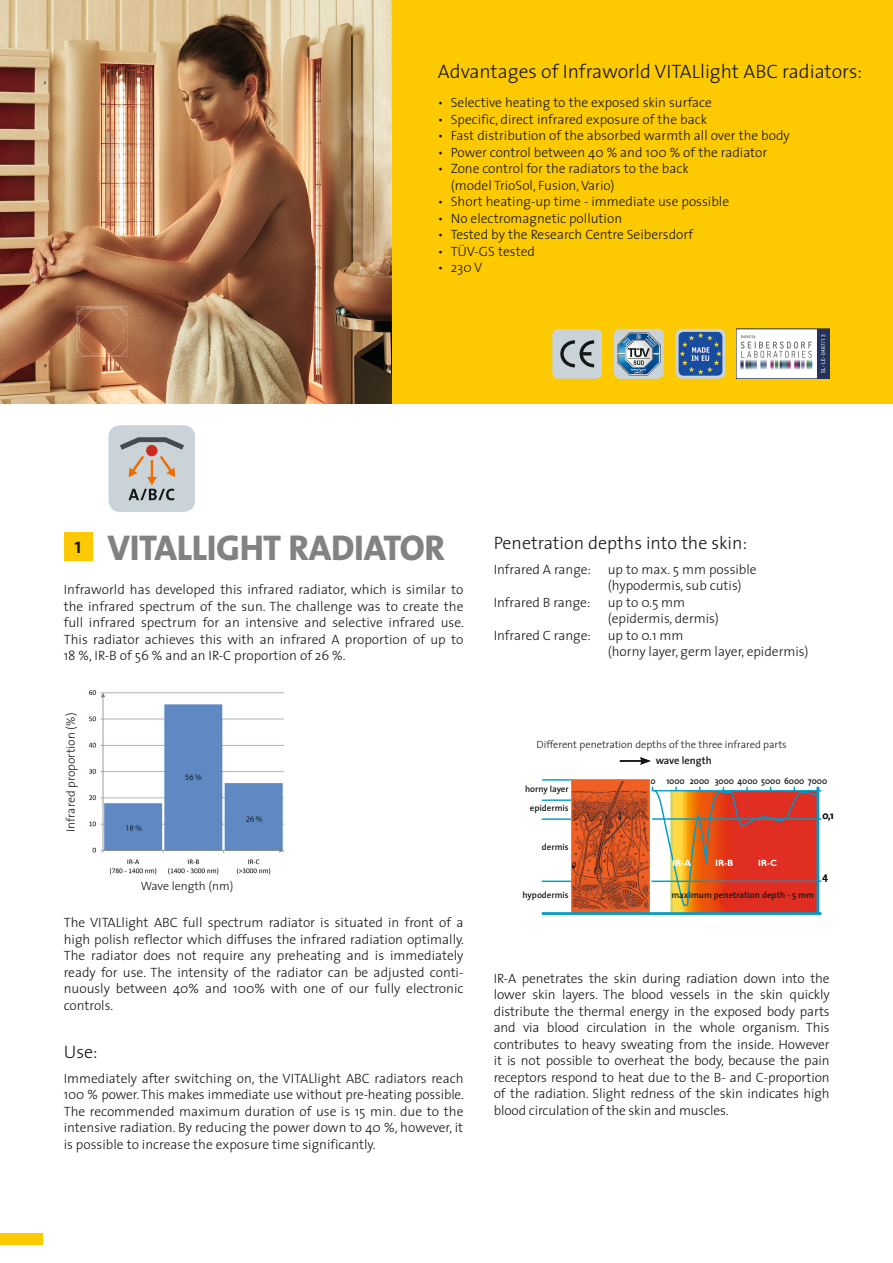
<style>
.page{position:relative;width:893px;height:1263px;background:#fff}
.page>*{position:absolute;margin:0;border:0;box-sizing:border-box;transform-origin:0 0}
.t1{font:800 36px "The Sans";letter-spacing:-.01em;color:#818281}
.t2{font:300 19.5px "The Sans";color:#151616}
.t3{font:300 18px "The Sans";color:#151616}
.t4{font:300 13.5px/16.5px "The Sans";color:#151616;text-align:justify}
.t5{font:300 12px "The Sans";color:#151616}
.t6{font:300 10.5px "The Sans";color:#151616}
.t7{font:600 10.5px "The Sans";color:#151616}
.t8{font:600 10.5px "The Sans";color:#151616;scale:.95 1}
.t9{font:600 9px/19.5px "The Sans";color:#151616;text-align:center}
.t10{font:600 9px "The Sans";color:#151616;scale:.95 1}
.t11{font:condensed 5.55px "Helvetica Neue LT Com";letter-spacing:.1em;color:#fff}
.t12{font:condensed 4.35px "Helvetica Neue LT Com";color:#5a6062}
</style>
<div class="page">
<div style="left:391px;top:0;width:502px;height:404px;background:#fdc900"></div>
<img style="left:541px;top:760px;width:281px;height:156px">
<img style="left:88px;top:690px;width:196px;height:185px">
<img style="left:0;top:0;width:392px;height:404px">
<img style="left:77px;top:306px;width:50px;height:51px">
<img style="left:126px;top:317px;width:1px;height:30px">
<img style="left:87px;top:353px;width:30px;height:1px">
<img style="left:87px;top:307px;width:36px;height:2px">
<img style="left:78px;top:307px;width:9px;height:48px">
<svg style="left:117px;top:346px;width:9px;height:10px"></svg>
<img style="left:79px;top:309px;width:46px;height:24px">
<img style="left:80px;top:310px;width:43px;height:43px">
<div style="left:736px;top:329px;width:94px;height:50px;background:#fff"></div>
<svg style="left:741px;top:342px;width:71px;height:16px"></svg>
<img style="left:740px;top:359px;width:73px;height:11px">
<div style="left:818px;top:329px;width:12px;height:50px;background:#25325b"></div>
<svg style="left:552px;top:329px;width:50px;height:50px;background:#b5bcbc"></svg>
<div style="left:675px;top:329px;width:50px;height:50px;background:linear-gradient(to right,#c4ced5,#c3cfd6);border-radius:7px"></div>
<img style="left:678px;top:332px;width:44px;height:44px">
<svg style="left:108px;top:425px;width:87px;height:87px;background:#c0c5c6"></svg>
<div style="left:146px;top:445px;width:11px;height:11px;background:#cb2b1e;border-radius:50%"></div>
<svg style="left:614px;top:329px;width:50px;height:50px;background:#92a9b8"></svg>
<hr style="left:620px;top:760px;width:22px;height:2px;background:#151616">
<svg style="left:640px;top:757px;width:11px;height:8px"></svg>
<div style="left:64px;top:531px;width:29px;height:29px;background:#fdc900"></div>
<div style="left:0;top:1233px;width:42px;height:12px;background:#fdc900"></div>
<h2 class="t2" style="left:438px;top:55px;width:426px">Advantages of Infraworld VITALlight ABC radiators:</h2>
<p class="t4" style="left:438px;top:94px;width:275px">• Selective heating to the exposed skin surface</p>
<p class="t4" style="left:438px;top:111px;width:271px">• Specific, direct infrared exposure of the back</p>
<p class="t4" style="left:438px;top:127px;width:353px">• Fast distribution of the absorbed warmth all over the body</p>
<p class="t4" style="left:438px;top:144px;width:331px">• Power control between 40 % and 100 % of the radiator</p>
<p class="t4" style="left:451px;top:160px;width:239px;text-indent:-13px">• Zone control for the radiators to the back (model TrioSol, Fusion, Vario)</p>
<p class="t4" style="left:438px;top:193px;width:293px">• Short heating-up time - immediate use possible</p>
<p class="t4" style="left:438px;top:210px;width:186px">• No electromagnetic pollution</p>
<p class="t4" style="left:438px;top:226px;width:257px">• Tested by the Research Centre Seibersdorf</p>
<p class="t4" style="left:438px;top:243px;width:99px">• TÜV-GS tested</p>
<p class="t4" style="left:438px;top:259px;width:46px">• 230 V</p>
<p class="t12" style="left:741px;top:334px;width:16px">tested by</p>
<p class="t11" style="left:820px;top:373px;width:40px;rotate:-90deg">SL-LE-0487/13</p>
<h1 class="t1" style="left:75px;top:518px;width:372px"><sup>1</sup> VITALLIGHT RADIATOR</h1>
<p class="t4" style="left:64px;top:581px;width:402px">Infraworld has developed this infrared radiator, which is similar to the infrared spectrum of the sun. The challenge was to create the full infrared spectrum for an intensive and selective infrared use.<br>This radiator achieves this with an infrared A proportion of up to 18 %, IR-B of 56 % and an IR-C proportion of 26 %.</p>
<p class="t5" style="left:61px;top:832px;width:120px;rotate:-90deg">Infrared proportion (%)</p>
<p class="t5" style="left:141px;top:876px;width:94px">Wave length (nm)</p>
<p class="t4" style="left:64px;top:914px;width:402px">The VITALlight ABC full spectrum radiator is situated in front of a high polish reflector which diffuses the infrared radiation optimally.<br>The radiator does not require any preheating and is immediately ready for use. The intensity of the radiator can be adjusted conti&shy;nuously between 40% and 100% with one of our fully electronic controls.</p>
<h3 class="t3" style="left:64px;top:1037px;width:35px">Use:</h3>
<p class="t4" style="left:64px;top:1069px;width:402px">Immediately after switching on, the VITALlight ABC radiators reach 100 % power. This makes immediate use without pre-heating possible.<br>The recommended maximum duration of use is 15 min. due to the intensive radiation. By reducing the power down to 40 %, however, it is possible to increase the exposure time significantly.</p>
<h3 class="t3" style="left:494px;top:528px;width:255px">Penetration depths into the skin:</h3>
<p class="t4" style="left:494px;top:560px;width:264px">Infrared A range: up to max. 5 mm possible</p>
<p class="t4" style="left:608px;top:577px;width:135px">(hypodermis, sub cutis)</p>
<p class="t4" style="left:494px;top:593px;width:98px">Infrared B range:</p>
<p class="t4" style="left:608px;top:593px;width:79px">up to 0.5 mm</p>
<p class="t4" style="left:608px;top:610px;width:113px">(epidermis, dermis)</p>
<p class="t4" style="left:494px;top:626px;width:191px">Infrared C range: up to 0.1 mm</p>
<p class="t4" style="left:608px;top:643px;width:202px">(horny layer, germ layer, epidermis)</p>
<p class="t6" style="left:536px;top:736px;width:252px">Different penetration depths of the three infrared parts</p>
<p class="t7" style="left:656px;top:751px;width:58px">wave length</p>
<p class="t9" style="left:525px;top:779px;width:45px">horny layer epidermis</p>
<p class="t9" style="left:542px;top:837px;width:28px">dermis</p>
<p class="t9" style="left:522px;top:885px;width:48px">hypodermis</p>
<p class="t10" style="left:650px;top:774px;width:187px">0 1000 2000 3000 4000 5000 6000 7000</p>
<p class="t8" style="left:822px;top:807px;width:13px">0,1</p>
<p class="t9" style="left:671px;top:885px;width:144px">maximum penetration depth - 5 mm</p>
<p class="t8" style="left:822px;top:868px;width:7px">4</p>
<p class="t4" style="left:494px;top:969px;width:337px">IR-A penetrates the skin during radiation down into the lower skin layers. The blood vessels in the skin quickly distribute the thermal energy in the exposed body parts and via blood circulation in the whole organism. This contributes to heavy sweating from the inside. However it is not possible to overheat the body, because the pain receptors respond to heat due to the B- and C-proportion of the radiation. Slight redness of the skin indicates high blood circulation of the skin and muscles.</p>
</div>
